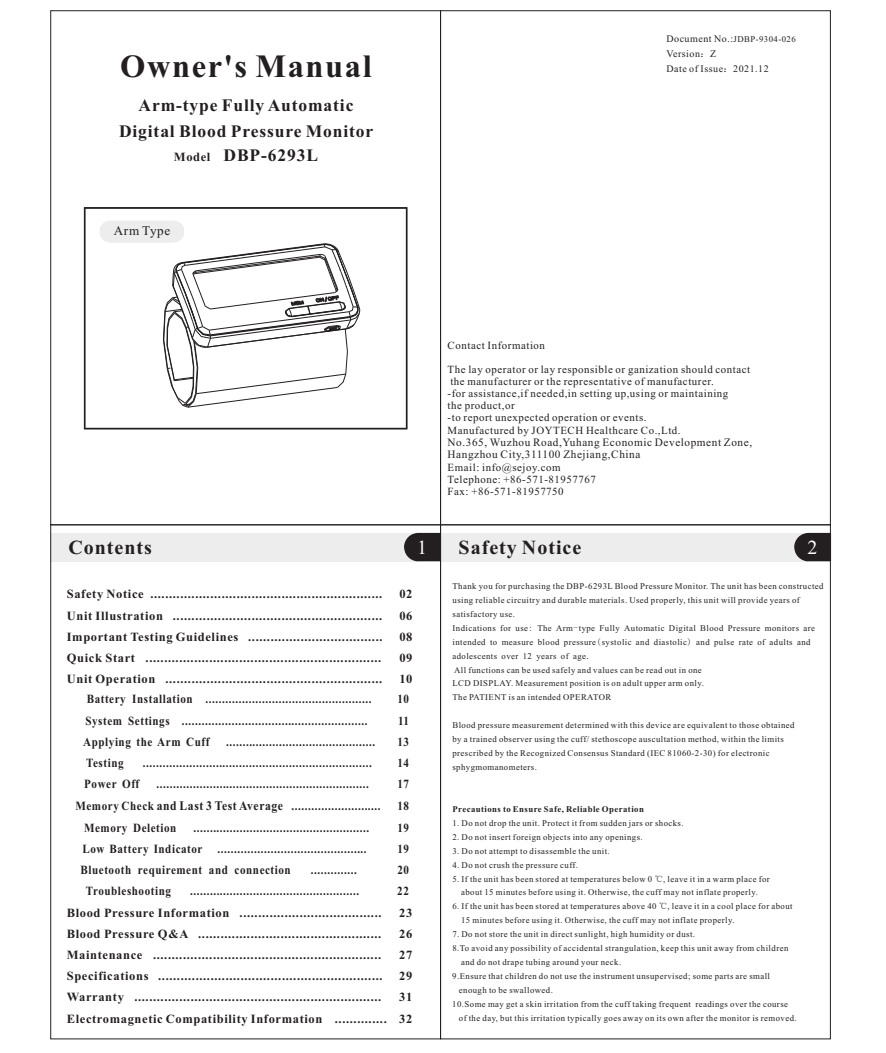
<style>
.page{position:relative;width:886px;height:1053px;background:#fff}
.page>*{position:absolute;margin:0;border:0;box-sizing:border-box;transform-origin:0 0}
.t1{font:700 32.5px "Times New Roman";letter-spacing:.05em;color:#231f20}
.t2{font:700 20px "Times New Roman";letter-spacing:.05em;color:#231f20}
.t3{font:20px "Times New Roman";color:#fff}
.t4{font:700 17.5px/26.6px "Times New Roman";letter-spacing:.05em;color:#231f20;text-align:center}
.t5{font:700 13.12px "Times New Roman";letter-spacing:.05em;color:#231f20;scale:.89 1}
.t6{font:13.12px "Times New Roman";letter-spacing:.05em;color:#231f20}
.t7{font:700 12.5px/21.2px "Times New Roman";letter-spacing:.05em;color:#231f20;text-align:justify}
.t8{font:700 12.5px "Times New Roman";letter-spacing:.05em;color:#231f20;scale:.89 1}
.t9{font:11.25px/12.5px "Times New Roman";letter-spacing:.05em;color:#231f20}
.t10{font:10.88px/12.1px "Times New Roman";letter-spacing:.05em;color:#231f20}
.t11{font:10px/14.6px "Times New Roman";letter-spacing:.05em;color:#231f20}
.t12{font:8.75px/13.9px "Times New Roman";letter-spacing:.05em;color:#231f20}
.t13{font:700 8.75px "Times New Roman";letter-spacing:.05em;color:#231f20}
.s1{font-size:12.5px}
.s2{font-size:10px}
.s3{font-family:"Sim Sun"}
</style>
<div class="page">
<div style="left:51px;top:533px;width:390px;height:28px;background:#ecedec"></div>
<div style="left:441px;top:533px;width:390px;height:28px;background:#ecedec"></div>
<svg style="left:404px;top:533px;width:37px;height:28px"></svg>
<svg style="left:794px;top:533px;width:37px;height:28px"></svg>
<svg style="left:84px;top:207px;width:323px;height:222px"></svg>
<svg style="left:100px;top:221px;width:260px;height:187px"></svg>
<h1 class="t1" style="left:120px;top:55px;width:253px">Owner's Manual</h1>
<h3 class="t4" style="left:119px;top:93px;width:256px">Arm-type Fully Automatic<br>Digital Blood Pressure Monitor</h3>
<h3 class="t4" style="left:174px;top:144px;width:146px"><span class="s1">Model</span> DBP-6293L</h3>
<h3 class="t6" style="left:114px;top:225px;width:58px">Arm Type</h3>
<p class="t12" style="left:666px;top:33px;width:131px"><span class="s2">Document No.:</span>JDBP-9304-026</p>
<p class="t11" style="left:666px;top:47px;width:104px">Version<span class="s3">：</span>Z<br>Date of Issue<span class="s3">：</span>2021.12</p>
<p class="t10" style="left:448px;top:340px;width:99px">Contact Information</p>
<p class="t10" style="left:448px;top:364px;width:304px">The lay operator or lay responsible or ganization should contact the manufacturer or the representative of manufacturer.<br>-for assistance,if needed,in setting up,using or maintaining<br>the product,or<br>-to report unexpected operation or events.<br>Manufactured by JOYTECH Healthcare Co.,Ltd.</p>
<p class="t10" style="left:448px;top:462px;width:150px">Email: info@sejoy.com<br>Telephone: +86-571-81957767<br>Fax: +86-571-81957750</p>
<p class="t9" style="left:448px;top:437px;width:306px">No.365, Wuzhou Road,Yuhang Economic Development Zone,<br>Hangzhou City,311100 Zhejiang,China</p>
<h2 class="t2" style="left:459px;top:540px;width:124px">Safety Notice</h2>
<h2 class="t2" style="left:68px;top:540px;width:85px">Contents</h2>
<p class="t7" style="left:67px;top:584px;width:347px">Safety Notice ............................................................... 02<br>Unit Illustration ......................................................... 06<br>Important Testing Guidelines ..................................... 08<br>Quick Start ................................................................. 09<br>Unit Operation ........................................................... 10</p>
<h2 class="t3" style="left:417px;top:540px;width:11px">1</h2>
<h2 class="t3" style="left:807px;top:540px;width:11px">2</h2>
<p class="t12" style="left:452px;top:580px;width:373px">Thank you for purchasing the DBP-6293L Blood Pressure Monitor. The unit has been constructed using reliable circuitry and durable materials. Used properly, this unit will provide years of satisfactory use.<br>Indications for use<span class="s3">:</span> The Arm<span class="s3">-</span>type Fully Automatic Digital Blood Pressure monitors are intended to measure blood pressure<span class="s3">(</span>systolic and diastolic<span class="s3">)</span> and pulse rate of adults and adolescents over 12 years of age<span class="s3">.<br></span>All functions can be used safely and values can be read out in one<br>LCD DISPLAY. Measurement position is on adult upper arm only.<br>The PATIENT is an intended OPERATOR</p>
<p class="t12" style="left:452px;top:719px;width:344px">Blood pressure measurement determined with this device are equivalent to those obtained by a trained observer using the cuff/ stethoscope auscultation method, within the limits prescribed by the Recognized Consensus Standard (IEC 81060-2-30) for electronic sphygmomanometers.</p>
<p class="t13" style="left:452px;top:805px;width:193px">Precautions to Ensure Safe, Reliable Operation</p>
<p class="t12" style="left:452px;top:816px;width:233px">1. Do not drop the unit. Protect it from sudden jars or shocks.</p>
<p class="t12" style="left:452px;top:830px;width:192px">2. Do not insert foreign objects into any openings.</p>
<p class="t12" style="left:452px;top:844px;width:159px">3. Do not attempt to disassemble the unit.</p>
<p class="t12" style="left:452px;top:858px;width:127px">4. Do not crush the pressure cuff.</p>
<p class="t12" style="left:452px;top:872px;width:319px;text-align:center">5. If the unit has been stored at temperatures below 0 <span class="s3">℃</span>, leave it in a warm place for about 15 minutes before using it. Otherwise, the cuff may not inflate properly.</p>
<p class="t12" style="left:461px;top:900px;width:333px;text-indent:-9px">6. If the unit has been stored at temperatures above 40 <span class="s3">℃</span>, leave it in a cool place for about<br>15 minutes before using it. Otherwise, the cuff may not inflate properly.</p>
<p class="t12" style="left:452px;top:928px;width:244px">7. Do not store the unit in direct sunlight, high humidity or dust.</p>
<p class="t12" style="left:452px;top:942px;width:337px">8.To avoid any possibility of accidental strangulation, keep this unit away from children</p>
<p class="t12" style="left:461px;top:955px;width:162px">and do not drape tubing around your neck.</p>
<p class="t12" style="left:452px;top:969px;width:319px">9.Ensure that children do not use the instrument unsupervised; some parts are small</p>
<p class="t12" style="left:459px;top:983px;width:95px">enough to be swallowed.</p>
<p class="t12" style="left:452px;top:997px;width:337px">10.Some may get a skin irritation from the cuff taking frequent readings over the course</p>
<p class="t12" style="left:459px;top:1011px;width:339px">of the day, but this irritation typically goes away on its own after the monitor is removed.</p>
<h3 class="t8" style="left:87px;top:695px;width:321px">Battery Installation ..................................................</h3>
<h3 class="t8" style="left:397px;top:695px;width:15px">10</h3>
<h3 class="t8" style="left:85px;top:716px;width:318px">System Settings ........................................................</h3>
<h3 class="t8" style="left:398px;top:716px;width:14px">11</h3>
<h3 class="t8" style="left:83px;top:737px;width:143px">Applying the Arm Cuff</h3>
<h3 class="t8" style="left:226px;top:737px;width:169px">.............................................</h3>
<h3 class="t8" style="left:397px;top:737px;width:15px">13</h3>
<h3 class="t8" style="left:86px;top:758px;width:44px">Testing</h3>
<h3 class="t8" style="left:143px;top:758px;width:259px">.....................................................................</h3>
<h3 class="t8" style="left:397px;top:758px;width:15px">14</h3>
<h3 class="t8" style="left:84px;top:779px;width:63px">Power Off</h3>
<h3 class="t8" style="left:156px;top:779px;width:240px">................................................................</h3>
<h3 class="t8" style="left:397px;top:779px;width:15px">17</h3>
<h3 class="t5" style="left:75px;top:801px;width:235px"><span class="s1">Memory Check</span> and Last 3 Test Average</h3>
<h3 class="t8" style="left:291px;top:801px;width:102px">...........................</h3>
<h3 class="t8" style="left:397px;top:801px;width:15px">18</h3>
<h3 class="t8" style="left:84px;top:823px;width:105px">Memory Deletion</h3>
<h3 class="t8" style="left:193px;top:823px;width:199px">.....................................................</h3>
<h3 class="t8" style="left:397px;top:823px;width:15px">19</h3>
<h3 class="t8" style="left:82px;top:844px;width:321px">Low Battery Indicator .............................................</h3>
<h3 class="t8" style="left:397px;top:844px;width:15px">19</h3>
<h3 class="t8" style="left:81px;top:865px;width:238px">Bluetooth requirement and connection</h3>
<h3 class="t8" style="left:311px;top:865px;width:53px">..............</h3>
<h3 class="t8" style="left:397px;top:865px;width:15px">20</h3>
<h3 class="t8" style="left:86px;top:886px;width:97px">Troubleshooting</h3>
<h3 class="t8" style="left:190px;top:886px;width:191px">...................................................</h3>
<h3 class="t8" style="left:397px;top:886px;width:15px">22</h3>
<p class="t7" style="left:67px;top:903px;width:347px">Blood Pressure Information ........................................ 23<br>Blood Pressure Q&amp;A ................................................... 26<br>Maintenance ............................................................... 27<br>Specifications ............................................................. 29<br>Warranty .................................................................... 31<br>Electromagnetic Compatibility Information .............. 32</p>
</div>
